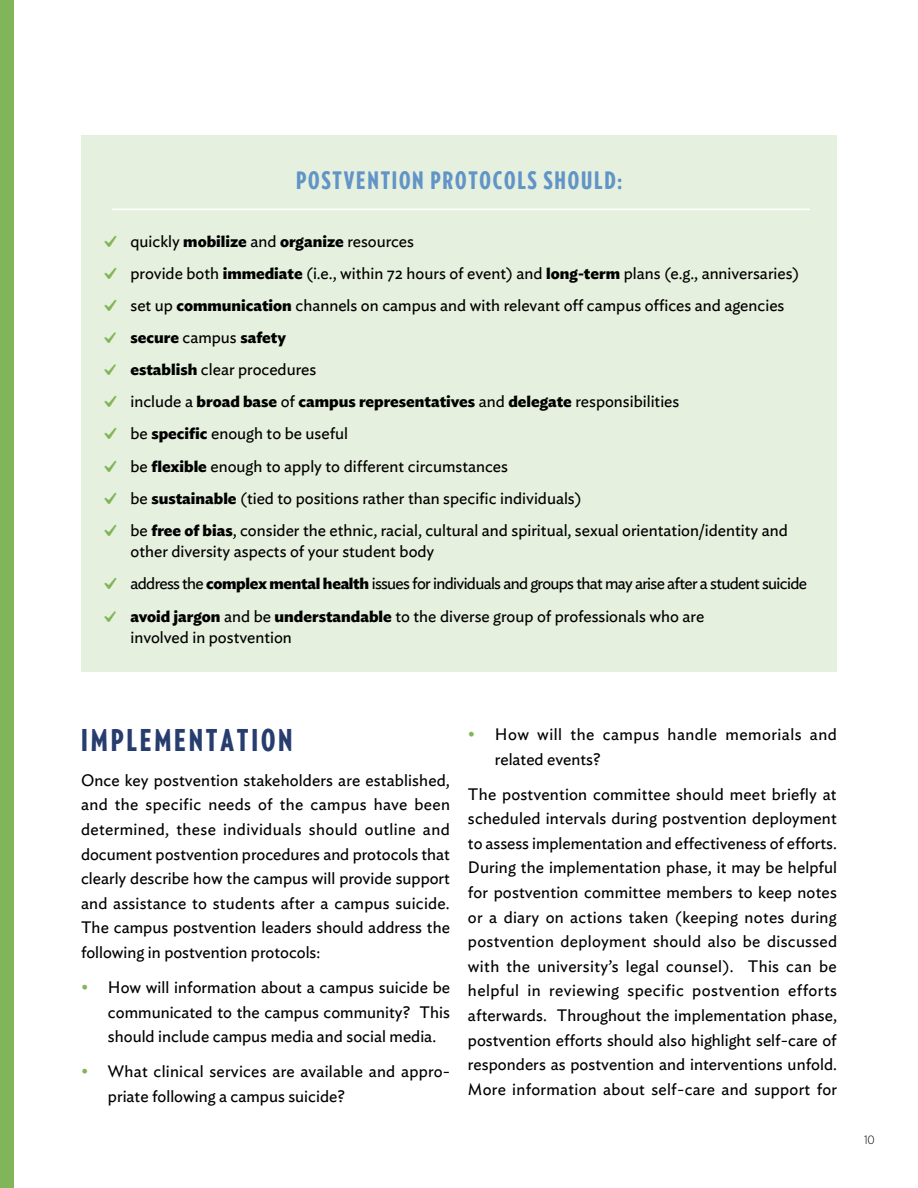
<style>
.page{position:relative;width:918px;height:1188px;background:#fff}
.page>*{position:absolute;margin:0;border:0;box-sizing:border-box;transform-origin:0 0}
.t1{font:900 30px "Verlag Compressed";letter-spacing:.095em;color:#263d6e}
.t2{font:900 24px "Verlag Compressed";letter-spacing:.075em;color:#6194c7}
.t3{font:16.5px/24.6px "Ideal Sans";color:#000;text-align:justify}
.t4{font:16.5px "Ideal Sans";letter-spacing:-.04em;color:#000}
.t5{font:16.5px/24.6px "Ideal Sans";letter-spacing:.03em;color:#000}
.t6{font:700 15.75px "Ideal Sans";color:#000}
.t7{font:300 12px "Gotham Narrow";color:#000}
.s1{color:#80b559}
.s2{font-weight:700;font-size:15.75px}
.s3{font-weight:400;font-size:16.5px}
</style>
<div class="page">
<div style="left:0;top:0;width:14px;height:1188px;background:#80b559"></div>
<div style="left:81px;top:135px;width:756px;height:536px;background:#e6f0de"></div>
<hr style="left:112px;top:209px;width:698px;height:1px;background:#fff">
<h2 class="t2" style="left:296px;top:162px;width:327px">POSTVENTION PROTOCOLS SHOULD:</h2>
<p class="t3" style="left:103px;top:228px;width:312px"><span class="s1">✔</span> quickly <span class="s2">mobilize</span> and <span class="s2">organize</span> resources</p>
<p class="t3" style="left:103px;top:260px;width:698px"><span class="s1">✔</span> provide both <span class="s2">immediate</span> (i.e., within 72 hours of event) and <span class="s2">long-term</span> plans (e.g., anniversaries)</p>
<p class="t3" style="left:103px;top:292px;width:682px"><span class="s1">✔</span> set up <span class="s2">communication</span> channels on campus and with relevant off campus offices and agencies</p>
<p class="t6" style="left:103px;top:325px;width:184px"><span class="s1">✔</span> secure <span class="s3">campus</span> safety</p>
<p class="t3" style="left:104px;top:356px;width:214px"><span class="s1">✔</span> <span class="s2">establish</span> clear procedures</p>
<p class="t6" style="left:104px;top:389px;width:577px"><span class="s1">✔</span> <span class="s3">include a</span> broad base <span class="s3">of</span> campus representatives <span class="s3">and</span> delegate <span class="s3">responsibilities</span></p>
<p class="t3" style="left:104px;top:420px;width:246px"><span class="s1">✔</span> be <span class="s2">specific</span> enough to be useful</p>
<p class="t3" style="left:104px;top:452px;width:406px"><span class="s1">✔</span> be <span class="s2">flexible</span> enough to apply to different circumstances</p>
<p class="t3" style="left:103px;top:484px;width:480px"><span class="s1">✔</span> be <span class="s2">sustainable</span> (tied to positions rather than specific individuals)</p>
<p class="t3" style="left:130px;top:518px;width:659px;line-height:21.6px;text-indent:-27px"><span class="s1">✔</span> be <span class="s2">free of bias</span>, consider the ethnic, racial, cultural and spiritual, sexual orientation/identity and other diversity aspects of your student body</p>
<p class="t4" style="left:104px;top:571px;width:705px"><span class="s1">✔</span> address the <span class="s2">complex mental health</span> issues for individuals and groups that may arise after a student suicide</p>
<p class="t3" style="left:131px;top:604px;width:575px;line-height:21.6px;text-indent:-27px"><span class="s1">✔</span> <span class="s2">avoid jargon</span> and be <span class="s2">understandable</span> to the diverse group of professionals who are involved in postvention</p>
<h1 class="t1" style="left:81px;top:717px;width:213px">IMPLEMENTATION</h1>
<p class="t3" style="left:81px;top:767px;width:371px">Once key postvention stakeholders are established, and the specific needs of the campus have been determined, these individuals should outline and document postvention procedures and protocols that clearly describe how the campus will provide support and assistance to students after a campus suicide.<br>The campus postvention leaders should address the following in postvention protocols:</p>
<p class="t3" style="left:108px;top:974px;width:344px;text-indent:-27px"><span class="s1">•</span> How will information about a campus suicide be communicated to the campus community? This should include campus media and social media.</p>
<p class="t3" style="left:108px;top:1058px;width:344px;text-indent:-27px"><span class="s1">•</span> What clinical services are available and appro&shy;priate following a campus suicide?</p>
<p class="t5" style="left:495px;top:721px;width:343px;text-indent:-27px"><span class="s1">•</span> How will the campus handle memorials and related events?</p>
<p class="t3" style="left:468px;top:780px;width:371px">The postvention committee should meet briefly at scheduled intervals during postvention deployment to assess implementation and effectiveness of efforts.<br>During the implementation phase, it may be helpful for postvention committee members to keep notes or a diary on actions taken (keeping notes during postvention deployment should also be discussed with the university’s legal counsel). This can be helpful in reviewing specific postvention efforts afterwards. Throughout the implementation phase, postvention efforts should also highlight self-care of responders as postvention and interventions unfold.<br>More information about self-care and support for</p>
<p class="t7" style="left:864px;top:1132px;width:12px">10</p>
</div>
